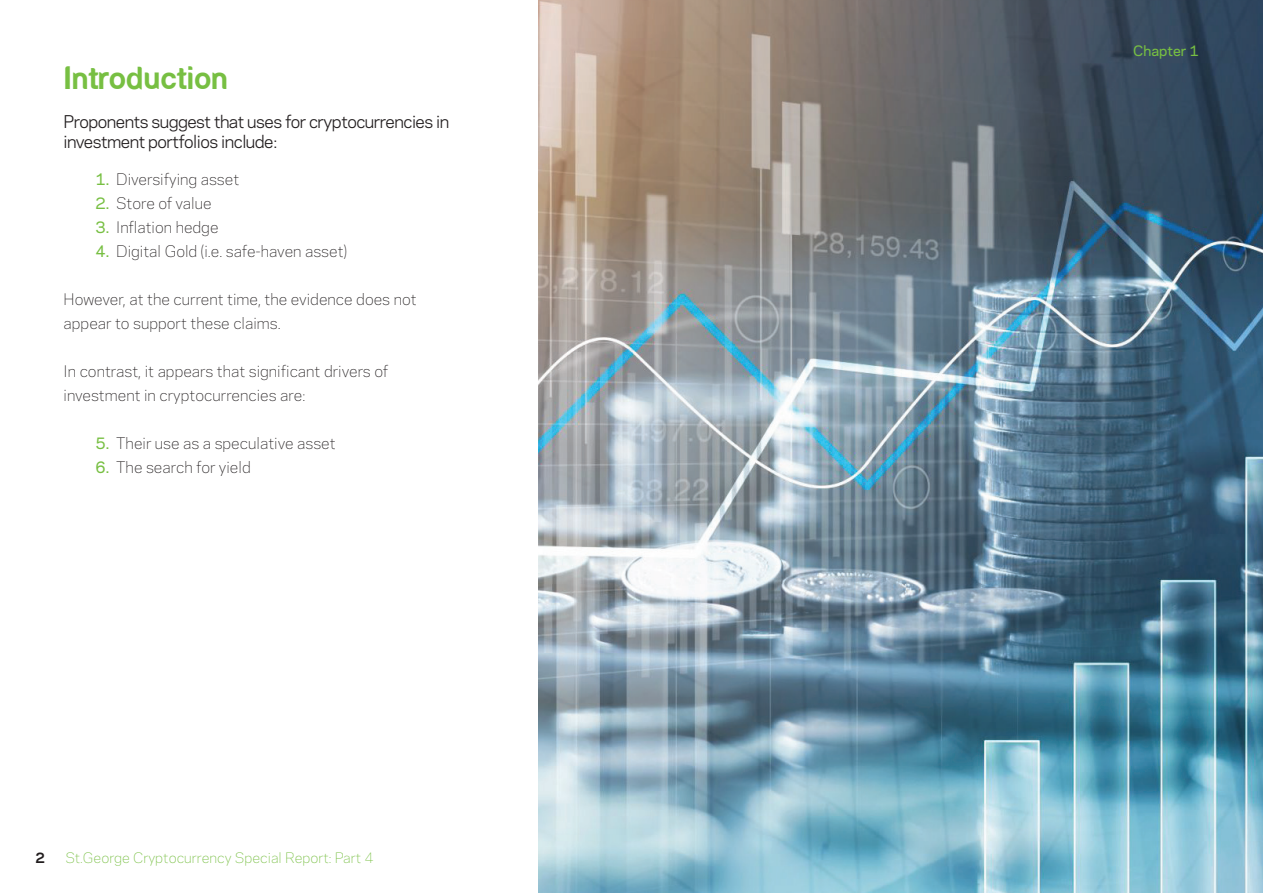
<style>
.page{position:relative;width:1263px;height:893px;background:#fff}
.page>*{position:absolute;margin:0;border:0;box-sizing:border-box;transform-origin:0 0}
.t1{font:700 28.5px "Dragon";color:#77bf42}
.t2{font:16.5px/19.8px "Polaris";letter-spacing:-.03em;color:#211d1e}
.t3{font:300 15px/24px "Polaris";color:#211d1e}
.t4{font:300 13.5px "Polaris";color:#77bf42}
.t5{font:500 13.5px "Polaris";color:#77bf42}
.t6{font:700 13.5px "Polaris";color:#211d1e}
.s1{font-weight:500;color:#77bf42}
</style>
<div class="page">
<img style="left:539px;top:0;width:724px;height:893px">
<h1 class="t1" style="left:64px;top:64px;width:166px">Introduction</h1>
<p class="t2" style="left:64px;top:111px;width:387px">Proponents suggest that uses for cryptocurrencies in investment portfolios include:</p>
<p class="t3" style="left:96px;top:166px;width:145px"><span class="s1">1.</span> Diversifying asset</p>
<p class="t3" style="left:96px;top:190px;width:118px"><span class="s1">2.</span> Store of value</p>
<p class="t3" style="left:96px;top:214px;width:125px"><span class="s1">3.</span> Inflation hedge</p>
<p class="t3" style="left:96px;top:238px;width:253px"><span class="s1">4.</span> Digital Gold (i.e. safe-haven asset)</p>
<p class="t3" style="left:64px;top:286px;width:355px">However, at the current time, the evidence does not appear to support these claims.</p>
<p class="t3" style="left:64px;top:358px;width:326px">In contrast, it appears that significant drivers of investment in cryptocurrencies are:</p>
<p class="t3" style="left:96px;top:430px;width:242px"><span class="s1">5.</span> Their use as a speculative asset</p>
<p class="t3" style="left:96px;top:454px;width:157px"><span class="s1">6.</span> The search for yield</p>
<p class="t6" style="left:35px;top:847px;width:11px">2</p>
<p class="t4" style="left:65px;top:847px;width:310px">St.George Cryptocurrency Special Report: Part 4</p>
<p class="t5" style="left:1133px;top:40px;width:67px">Chapter 1</p>
</div>
